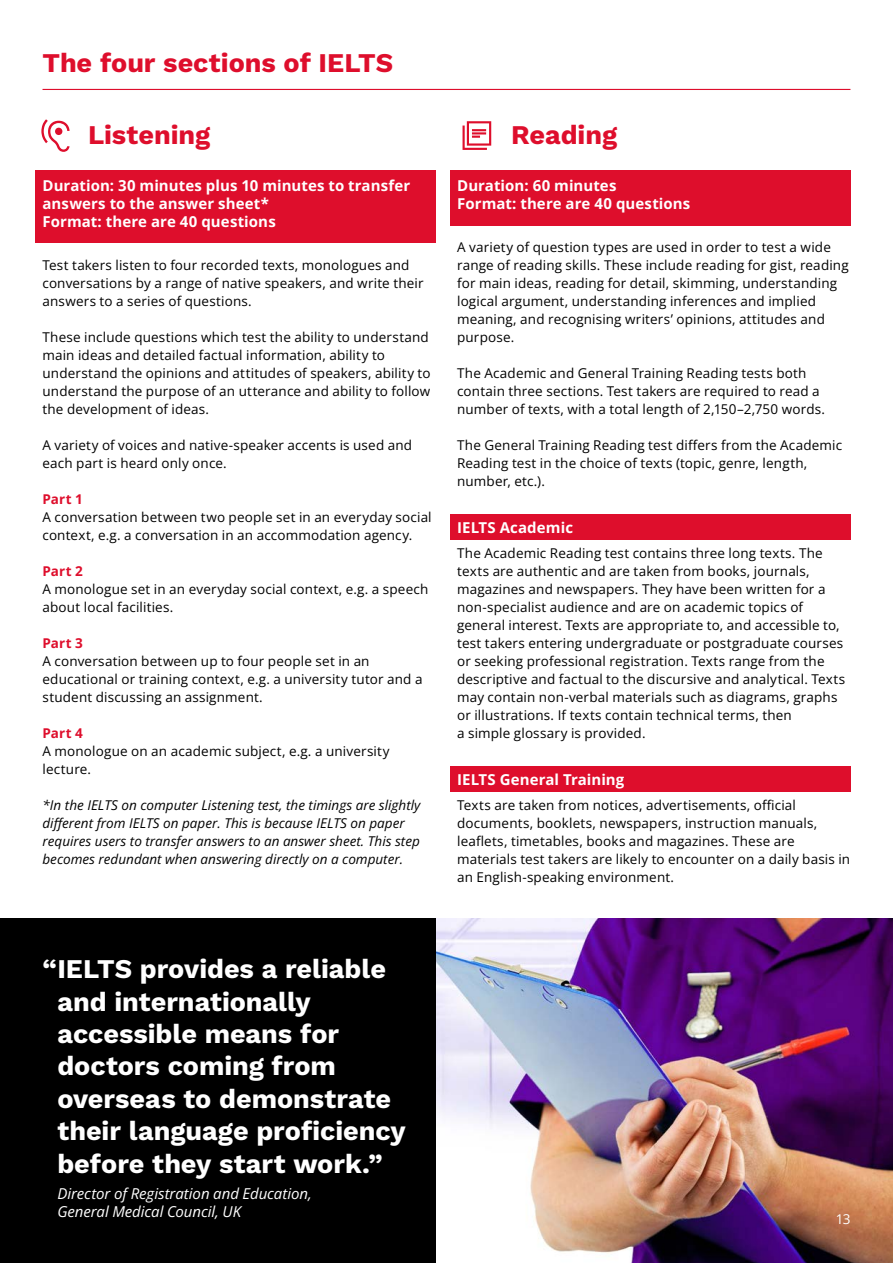
<style>
.page{position:relative;width:893px;height:1263px;background:#fff}
.page>*{position:absolute;margin:0;border:0;box-sizing:border-box;transform-origin:0 0}
.Image_quote{font:27px/32.4px "Work Sans";color:#fff}
.t1{font:27px "Work Sans";color:#de0e2c}
.Subhead_B{font:700 15px/18px "Open Sans";letter-spacing:.005em;color:#fff}
.Image_citation{font:italic 15px/18px "Open Sans";letter-spacing:-.005em;color:#fff}
.Body_text{font:13.5px/18px "Open Sans";letter-spacing:.01em;color:#000}
.Citation{font:italic 13.5px/18px "Open Sans";color:#000}
.Subhead_C{font:700 13.5px "Open Sans";letter-spacing:.005em;color:#de0e2c}
.Body_text-2{font:700 13.5px "Open Sans";color:#de0e2c}
.t2{font:13.5px "Open Sans";color:#fff}
</style>
<div class="page">
<hr style="left:43px;top:89px;width:807px;height:1px;background:#de0e2c">
<svg style="left:41px;top:119px;width:29px;height:33px"></svg>
<div style="left:35px;top:170px;width:401px;height:73px;background:#de0e2c"></div>
<svg style="left:462px;top:121px;width:29px;height:29px"></svg>
<div style="left:450px;top:170px;width:400px;height:55px;background:#de0e2c"></div>
<div style="left:450px;top:514px;width:400px;height:26px;background:#de0e2c"></div>
<div style="left:450px;top:766px;width:400px;height:26px;background:#de0e2c"></div>
<img style="left:436px;top:918px;width:457px;height:345px">
<div style="left:0;top:918px;width:436px;height:345px;background:#000"></div>
<h2 class="t1" style="left:43px;top:42px;width:352px">The four sections of IELTS</h2>
<h2 class="t1" style="left:88px;top:114px;width:124px">Listening</h2>
<p class="Subhead_B" style="left:43px;top:176px;width:369px">Duration: 30 minutes plus 10 minutes to transfer answers to the answer sheet*</p>
<p class="Subhead_B" style="left:43px;top:212px;width:235px">Format: there are 40 questions</p>
<p class="Body_text" style="left:43px;top:256px;width:383px">Test takers listen to four recorded texts, monologues and conversations by a range of native speakers, and write their answers to a series of questions.</p>
<p class="Body_text" style="left:43px;top:328px;width:390px">These include questions which test the ability to understand main ideas and detailed factual information, ability to understand the opinions and attitudes of speakers, ability to understand the purpose of an utterance and ability to follow the development of ideas.</p>
<p class="Body_text" style="left:43px;top:436px;width:371px">A variety of voices and native-speaker accents is used and each part is heard only once.</p>
<p class="Subhead_C" style="left:43px;top:490px;width:42px">Part 1</p>
<p class="Body_text" style="left:43px;top:508px;width:391px">A conversation between two people set in an everyday social context, e.g. a conversation in an accommodation agency.</p>
<p class="Body_text-2" style="left:43px;top:562px;width:42px">Part 2</p>
<p class="Body_text" style="left:43px;top:580px;width:387px">A monologue set in an everyday social context, e.g. a speech about local facilities.</p>
<p class="Subhead_C" style="left:43px;top:634px;width:42px">Part 3</p>
<p class="Body_text" style="left:43px;top:652px;width:382px">A conversation between up to four people set in an educational or training context, e.g. a university tutor and a student discussing an assignment.</p>
<p class="Subhead_C" style="left:43px;top:724px;width:42px">Part 4</p>
<p class="Body_text" style="left:43px;top:742px;width:349px">A monologue on an academic subject, e.g. a university lecture.</p>
<p class="Citation" style="left:43px;top:796px;width:379px">*In the IELTS on computer Listening test, the timings are slightly different from IELTS on paper. This is because IELTS on paper requires users to transfer answers to an answer sheet. This step becomes redundant when answering directly on a computer.</p>
<h2 class="t1" style="left:511px;top:114px;width:107px">Reading</h2>
<p class="Subhead_B" style="left:457px;top:176px;width:161px">Duration: 60 minutes</p>
<p class="Subhead_B" style="left:457px;top:194px;width:235px">Format: there are 40 questions</p>
<p class="Body_text" style="left:457px;top:238px;width:393px">A variety of question types are used in order to test a wide range of reading skills. These include reading for gist, reading for main ideas, reading for detail, skimming, understanding logical argument, understanding inferences and implied meaning, and recognising writers’ opinions, attitudes and purpose.</p>
<p class="Body_text" style="left:457px;top:364px;width:369px">The Academic and General Training Reading tests both contain three sections. Test takers are required to read a number of texts, with a total length of 2,150–2,750 words.</p>
<p class="Body_text" style="left:457px;top:436px;width:387px">The General Training Reading test differs from the Academic<br>Reading test in the choice of texts (topic, genre, length, number, etc.).</p>
<p class="Subhead_B" style="left:457px;top:518px;width:117px">IELTS Academic</p>
<p class="Body_text" style="left:457px;top:544px;width:390px">The Academic Reading test contains three long texts. The texts are authentic and are taken from books, journals, magazines and newspapers. They have been written for a non-specialist audience and are on academic topics of general interest. Texts are appropriate to, and accessible to, test takers entering undergraduate or postgraduate courses or seeking professional registration. Texts range from the descriptive and factual to the discursive and analytical. Texts may contain non-verbal materials such as diagrams, graphs or illustrations. If texts contain technical terms, then<br>a simple glossary is provided.</p>
<p class="Subhead_B" style="left:457px;top:770px;width:169px">IELTS General Training</p>
<p class="Body_text" style="left:457px;top:796px;width:395px">Texts are taken from notices, advertisements, official documents, booklets, newspapers, instruction manuals, leaflets, timetables, books and magazines. These are materials test takers are likely to encounter on a daily basis in an English-speaking environment.</p>
<p class="Image_quote" style="left:57px;top:952px;width:350px;text-indent:-15px">“IELTS provides a reliable and internationally accessible means for doctors coming from overseas to demonstrate their language proficiency before they start work.”</p>
<p class="Image_citation" style="left:57px;top:1184px;width:256px">Director of Registration and Education,<br>General Medical Council, UK</p>
<p class="t2" style="left:836px;top:1210px;width:16px">13</p>
</div>
